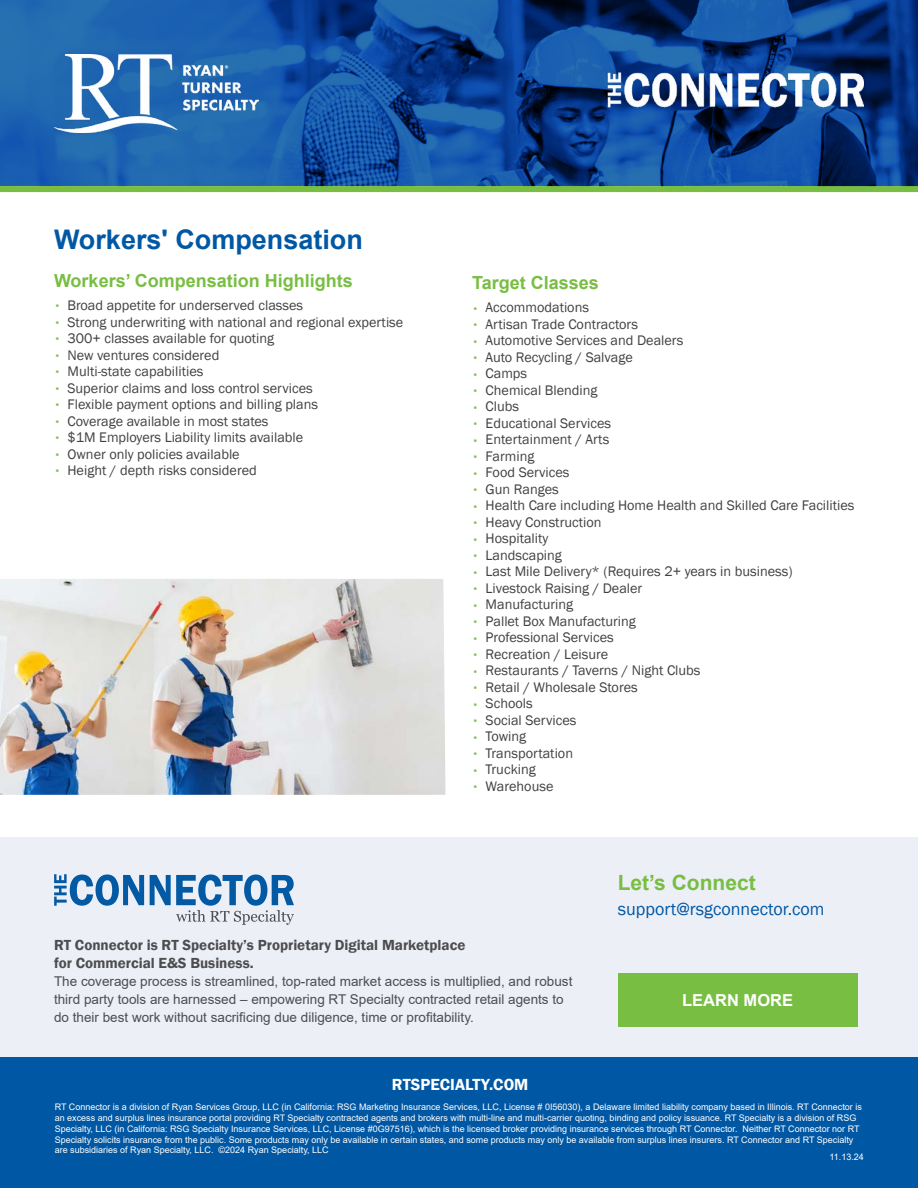
<style>
.page{position:relative;width:918px;height:1188px;background:#fff}
.page>*{position:absolute;margin:0;border:0;box-sizing:border-box;transform-origin:0 0}
.t1{font:700 27px "Arial";color:#0058a4}
.t2{font:700 21px "Arial";color:#78be43}
.t3{font:700 18px "Arial";color:#78be43}
.t4{font:18px "Franklin Gothic";color:#0058a4}
.t5{font:600 16.5px "Franklin Gothic";color:#fff}
.t6{font:700 16.5px "Arial";color:#fff}
.t7{font:600 15px/18px "Franklin Gothic";color:#4d4d4f}
.t8{font:14.25px "Franklin Gothic";color:#414042}
.t9{font:13.5px/18px "Arial";color:#4d4d4f}
.t10{font:9px/10.8px "Arial";color:#fff}
.s1{font-size:9.75px;color:#86c351}
</style>
<div class="page">
<svg style="left:0;top:0;width:918px;height:186px"></svg>
<img style="left:0;top:579px;width:446px;height:216px">
<div style="left:0;top:186px;width:918px;height:6px;background:#78be43"></div>
<div style="left:0;top:1057px;width:918px;height:131px;background:#0058a4"></div>
<div style="left:0;top:837px;width:918px;height:220px;background:#edeff7"></div>
<div style="left:618px;top:973px;width:240px;height:53px;background:#78be43"></div>
<svg style="left:54px;top:874px;width:90px;height:32px"></svg>
<svg style="left:150px;top:875px;width:144px;height:50px"></svg>
<img style="left:54px;top:54px;width:205px;height:78px">
<img style="left:601px;top:70px;width:263px;height:40px">
<h1 class="t1" style="left:54px;top:220px;width:310px">Workers' Compensation</h1>
<p class="t3" style="left:54px;top:268px;width:300px">Workers’ Compensation Highlights</p>
<p class="t8" style="left:54px;top:296px;width:251px"><span class="s1">•</span> Broad appetite for underserved classes</p>
<p class="t8" style="left:54px;top:313px;width:351px"><span class="s1">•</span> Strong underwriting with national and regional expertise</p>
<p class="t8" style="left:54px;top:329px;width:222px"><span class="s1">•</span> 300+ classes available for quoting</p>
<p class="t8" style="left:54px;top:346px;width:167px"><span class="s1">•</span> New ventures considered</p>
<p class="t8" style="left:54px;top:362px;width:151px"><span class="s1">•</span> Multi-state capabilities</p>
<p class="t8" style="left:54px;top:379px;width:260px"><span class="s1">•</span> Superior claims and loss control services</p>
<p class="t8" style="left:54px;top:395px;width:266px"><span class="s1">•</span> Flexible payment options and billing plans</p>
<p class="t8" style="left:54px;top:412px;width:216px"><span class="s1">•</span> Coverage available in most states</p>
<p class="t8" style="left:54px;top:428px;width:251px"><span class="s1">•</span> $1M Employers Liability limits available</p>
<p class="t8" style="left:54px;top:445px;width:187px"><span class="s1">•</span> Owner only policies available</p>
<p class="t8" style="left:54px;top:461px;width:204px"><span class="s1">•</span> Height / depth risks considered</p>
<p class="t3" style="left:472px;top:270px;width:128px">Target Classes</p>
<p class="t8" style="left:472px;top:299px;width:118px"><span class="s1">•</span> Accommodations</p>
<p class="t8" style="left:472px;top:315px;width:167px"><span class="s1">•</span> Artisan Trade Contractors</p>
<p class="t8" style="left:472px;top:332px;width:213px"><span class="s1">•</span> Automotive Services and Dealers</p>
<p class="t8" style="left:472px;top:348px;width:162px"><span class="s1">•</span> Auto Recycling / Salvage</p>
<p class="t8" style="left:472px;top:365px;width:56px"><span class="s1">•</span> Camps</p>
<p class="t8" style="left:472px;top:381px;width:127px"><span class="s1">•</span> Chemical Blending</p>
<p class="t8" style="left:472px;top:398px;width:49px"><span class="s1">•</span> Clubs</p>
<p class="t8" style="left:472px;top:414px;width:140px"><span class="s1">•</span> Educational Services</p>
<p class="t8" style="left:472px;top:431px;width:139px"><span class="s1">•</span> Entertainment / Arts</p>
<p class="t8" style="left:472px;top:447px;width:64px"><span class="s1">•</span> Farming</p>
<p class="t8" style="left:472px;top:464px;width:99px"><span class="s1">•</span> Food Services</p>
<p class="t8" style="left:472px;top:480px;width:88px"><span class="s1">•</span> Gun Ranges</p>
<p class="t8" style="left:472px;top:497px;width:384px"><span class="s1">•</span> Health Care including Home Health and Skilled Care Facilities</p>
<p class="t8" style="left:472px;top:513px;width:131px"><span class="s1">•</span> Heavy Construction</p>
<p class="t8" style="left:472px;top:530px;width:78px"><span class="s1">•</span> Hospitality</p>
<p class="t8" style="left:472px;top:546px;width:91px"><span class="s1">•</span> Landscaping</p>
<p class="t8" style="left:472px;top:563px;width:322px"><span class="s1">•</span> Last Mile Delivery* (Requires 2+ years in business)</p>
<p class="t8" style="left:472px;top:579px;width:172px"><span class="s1">•</span> Livestock Raising / Dealer</p>
<p class="t8" style="left:472px;top:596px;width:103px"><span class="s1">•</span> Manufacturing</p>
<p class="t8" style="left:472px;top:612px;width:165px"><span class="s1">•</span> Pallet Box Manufacturing</p>
<p class="t8" style="left:472px;top:629px;width:143px"><span class="s1">•</span> Professional Services</p>
<p class="t8" style="left:472px;top:645px;width:138px"><span class="s1">•</span> Recreation / Leisure</p>
<p class="t8" style="left:472px;top:662px;width:230px"><span class="s1">•</span> Restaurants / Taverns / Night Clubs</p>
<p class="t8" style="left:472px;top:678px;width:167px"><span class="s1">•</span> Retail / Wholesale Stores</p>
<p class="t8" style="left:472px;top:695px;width:62px"><span class="s1">•</span> Schools</p>
<p class="t8" style="left:472px;top:711px;width:106px"><span class="s1">•</span> Social Services</p>
<p class="t8" style="left:472px;top:728px;width:56px"><span class="s1">•</span> Towing</p>
<p class="t8" style="left:472px;top:744px;width:102px"><span class="s1">•</span> Transportation</p>
<p class="t8" style="left:472px;top:761px;width:65px"><span class="s1">•</span> Trucking</p>
<p class="t8" style="left:472px;top:777px;width:83px"><span class="s1">•</span> Warehouse</p>
<h2 class="t2" style="left:618px;top:868px;width:140px">Let’s Connect</h2>
<p class="t4" style="left:618px;top:898px;width:208px">support@rsgconnector.com</p>
<p class="t7" style="left:54px;top:936px;width:413px">RT Connector is RT Specialty’s Proprietary Digital Marketplace for Commercial E&amp;S Business.</p>
<p class="t9" style="left:54px;top:972px;width:520px">The coverage process is streamlined, top-rated market access is multiplied, and robust third party tools are harnessed – empowering RT Specialty contracted retail agents to do their best work without sacrificing due diligence, time or profitability.</p>
<p class="t5" style="left:392px;top:1074px;width:138px">RTSPECIALTY.COM</p>
<p class="t6" style="left:682px;top:988px;width:112px">LEARN MORE</p>
<p class="t10" style="left:55px;top:1102px;width:809px">RT Connector is a division of Ryan Services Group, LLC (in California: RSG Marketing Insurance Services, LLC, License # 0I56030), a Delaware limited liability company based in Illinois. RT Connector is an excess and surplus lines insurance portal providing RT Specialty contracted agents and brokers with multi-line and multi-carrier quoting, binding and policy issuance. RT Specialty is a division of RSG Specialty, LLC (in California: RSG Specialty Insurance Services, LLC, License #0G97516), which is the licensed broker providing insurance services through RT Connector. Neither RT Connector nor RT Specialty solicits insurance from the public. Some products may only be available in certain states, and some products may only be available from surplus lines insurers. RT Connector and RT Specialty are subsidiaries of Ryan Specialty, LLC. ©2024 Ryan Specialty, LLC</p>
<p class="t10" style="left:830px;top:1151px;width:36px">11.13.24</p>
</div>
